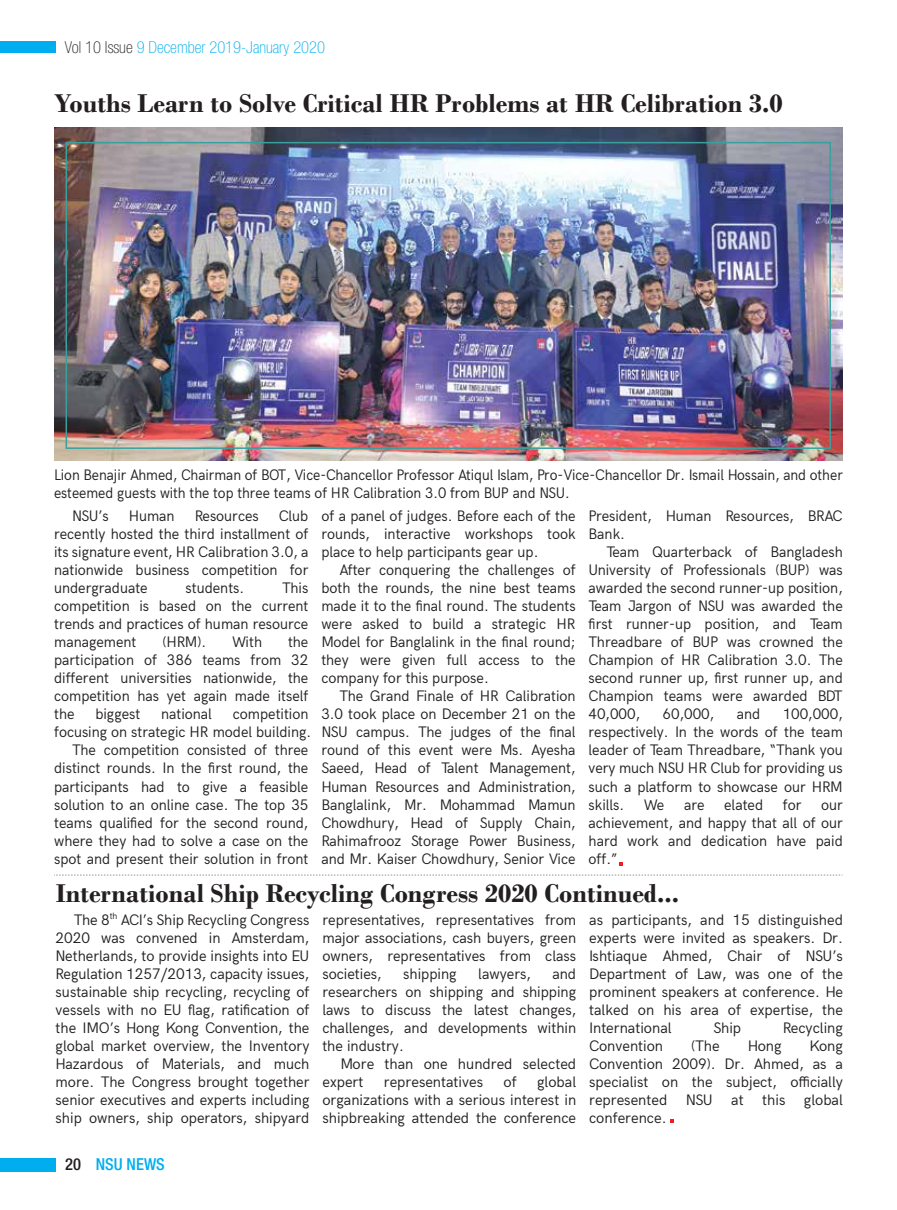
<style>
.page{position:relative;width:897px;height:1210px;background:#fff}
.page>*{position:absolute;margin:0;border:0;box-sizing:border-box;transform-origin:0 0}
.t1{font:700 27px "Bodoni";color:#231f20}
.t2{font:100 condensed 16.5px "Helvetica Neue LT Pro";color:#00aeef}
.t3{font:500 condensed 16.5px "Helvetica Neue LT Pro";color:#00aeef}
.t4{font:15px/18px "Acari Sans";color:#231f20;text-align:justify}
.t5{font:15px/18px "Acari Sans";color:#231f20;scale:.95 1}
.s1{color:#231f20}
</style>
<div class="page">
<svg style="left:54px;top:875px;width:788px;height:1px"></svg>
<img style="left:55px;top:127px;width:787px;height:333px">
<div style="left:66px;top:142px;width:764px;height:307px;border:2px solid #38a19e"></div>
<svg style="left:619px;top:862px;width:4px;height:3px"></svg>
<svg style="left:670px;top:1119px;width:3px;height:4px"></svg>
<div style="left:0;top:41px;width:56px;height:11px;background:#00aeef"></div>
<div style="left:0;top:1158px;width:56px;height:14px;background:#00aeef"></div>
<p class="t2" style="left:65px;top:38px;width:262px"><span class="s1">Vol 10 Issue</span> 9 December 2019-January 2020</p>
<h1 class="t1" style="left:54px;top:87px;width:730px">Youths Learn to Solve Critical HR Problems at HR Celibration 3.0</h1>
<p class="t5" style="left:54px;top:464px;width:831px">Lion Benajir Ahmed, Chairman of BOT, Vice-Chancellor Professor Atiqul Islam, Pro-Vice-Chancellor Dr. Ismail Hossain, and other esteemed guests with the top three teams of HR Calibration 3.0 from BUP and NSU.</p>
<p class="t4" style="left:54px;top:506px;width:256px;text-indent:225px">Club recently hosted the third installment of its signature event, HR Calibration 3.0, a nationwide business competition for undergraduate</p>
<p class="t4" style="left:588px;top:506px;width:256px">President, Human Resources, BRAC<br>Bank.</p>
<p class="t4" style="left:588px;top:542px;width:256px;text-indent:18px">Team Quarterback of Bangladesh University of Professionals (BUP) was awarded the second runner-up position, Team Jargon of NSU was awarded the first runner-up position, and Team Threadbare of BUP was crowned the Champion of HR Calibration 3.0. The second runner up, first runner up, and Champion teams were awarded BDT 40,000,</p>
<p class="t4" style="left:72px;top:506px;width:38px">NSU’s</p>
<p class="t4" style="left:129px;top:506px;width:47px">Human</p>
<p class="t4" style="left:195px;top:506px;width:65px">Resources</p>
<p class="t4" style="left:321px;top:506px;width:256px">of a panel of judges. Before each of the rounds, interactive workshops took place to help participants gear up.</p>
<p class="t4" style="left:321px;top:560px;width:256px;text-indent:18px">After conquering the challenges of both the rounds, the nine best teams made it to the final round. The students were asked to build a strategic HR Model for Banglalink in the final round; they were given full access to the company for this purpose.</p>
<p class="t4" style="left:321px;top:686px;width:256px;text-indent:18px">The Grand Finale of HR Calibration 3.0 took place on December 21 on the NSU campus. The judges of the final round of this event were Ms. Ayesha Saeed, Head of Talent Management, Human Resources and Administration, Banglalink, Mr. Mohammad Mamun Chowdhury, Head of Supply Chain, Rahimafrooz Storage Power Business, and Mr. Kaiser Chowdhury, Senior Vice</p>
<p class="t4" style="left:54px;top:578px;width:256px;text-indent:228px">This competition is based on the current trends and practices of human resource management</p>
<p class="t4" style="left:186px;top:578px;width:60px">students.</p>
<p class="t4" style="left:162px;top:632px;width:45px">(HRM).</p>
<p class="t4" style="left:232px;top:632px;width:31px">With</p>
<p class="t4" style="left:54px;top:632px;width:256px;text-indent:234px">the participation of 386 teams from 32 different universities nationwide, the competition has yet again made itself the</p>
<p class="t4" style="left:588px;top:704px;width:256px;text-indent:194px">100,000, respectively. In the words of the team leader of Team Threadbare, “Thank you very much NSU HR Club for providing us such a platform to showcase our HRM skills.</p>
<p class="t4" style="left:662px;top:704px;width:53px">60,000,</p>
<p class="t4" style="left:736px;top:704px;width:25px">and</p>
<p class="t4" style="left:54px;top:704px;width:258px;text-align:right">competition<br>focusing on strategic HR model building.<br>The competition consisted of three distinct rounds. In the first round, the participants had to give a feasible solution to an online case. The top 35 teams qualified for the second round, where they had to solve a case on the spot and present their solution in front</p>
<p class="t4" style="left:95px;top:704px;width:46px">biggest</p>
<p class="t4" style="left:161px;top:704px;width:52px">national</p>
<p class="t4" style="left:644px;top:794px;width:22px">We</p>
<p class="t4" style="left:684px;top:794px;width:22px">are</p>
<p class="t4" style="left:724px;top:794px;width:40px">elated</p>
<p class="t4" style="left:782px;top:794px;width:20px">for</p>
<p class="t4" style="left:588px;top:794px;width:256px;text-indent:232px">our achievement, and happy that all of our hard work and dedication have paid off.”</p>
<h1 class="t1" style="left:56px;top:877px;width:624px">International Ship Recycling Congress 2020 Continued...</h1>
<p class="t4" style="left:56px;top:909px;width:255px;text-indent:18px">The 8<sup>th</sup> ACI’s Ship Recycling Congress 2020 was convened in Amsterdam, Netherlands, to provide insights into EU Regulation 1257/2013, capacity issues, sustainable ship recycling, recycling of vessels with no EU flag, ratification of the IMO’s Hong Kong Convention, the global market overview, the Inventory Hazardous of Materials, and much more. The Congress brought together senior executives and experts including ship owners, ship operators, shipyard</p>
<p class="t4" style="left:322px;top:909px;width:255px">representatives, representatives from major associations, cash buyers, green owners, representatives from class societies,</p>
<p class="t4" style="left:589px;top:909px;width:255px">as participants, and 15 distinguished experts were invited as speakers. Dr.<br>Ishtiaque Ahmed, Chair of NSU’s Department of Law, was one of the prominent speakers at conference. He talked on his area of expertise, the International</p>
<p class="t4" style="left:322px;top:963px;width:255px;text-indent:230px">and researchers on shipping and shipping laws to discuss the latest changes, challenges, and developments within the industry.</p>
<p class="t4" style="left:322px;top:1053px;width:255px;text-indent:18px">More than one hundred selected expert</p>
<p class="t4" style="left:403px;top:963px;width:55px">shipping</p>
<p class="t4" style="left:478px;top:963px;width:54px">lawyers,</p>
<p class="t4" style="left:713px;top:1017px;width:29px">Ship</p>
<p class="t4" style="left:782px;top:1017px;width:62px">Recycling</p>
<p class="t4" style="left:589px;top:1035px;width:75px">Convention</p>
<p class="t4" style="left:691px;top:1035px;width:30px">(The</p>
<p class="t4" style="left:747px;top:1035px;width:35px">Hong</p>
<p class="t4" style="left:589px;top:1035px;width:255px;text-indent:220px">Kong Convention 2009). Dr. Ahmed, as a specialist on the subject, officially represented NSU at this global conference.</p>
<p class="t4" style="left:384px;top:1071px;width:101px">representatives</p>
<p class="t4" style="left:503px;top:1071px;width:15px">of</p>
<p class="t4" style="left:322px;top:1071px;width:255px;text-indent:215px">global organizations with a serious interest in shipbreaking attended the conference</p>
<p class="t3" style="left:65px;top:1154px;width:101px"><span class="s1">20</span> NSU NEWS</p>
</div>
